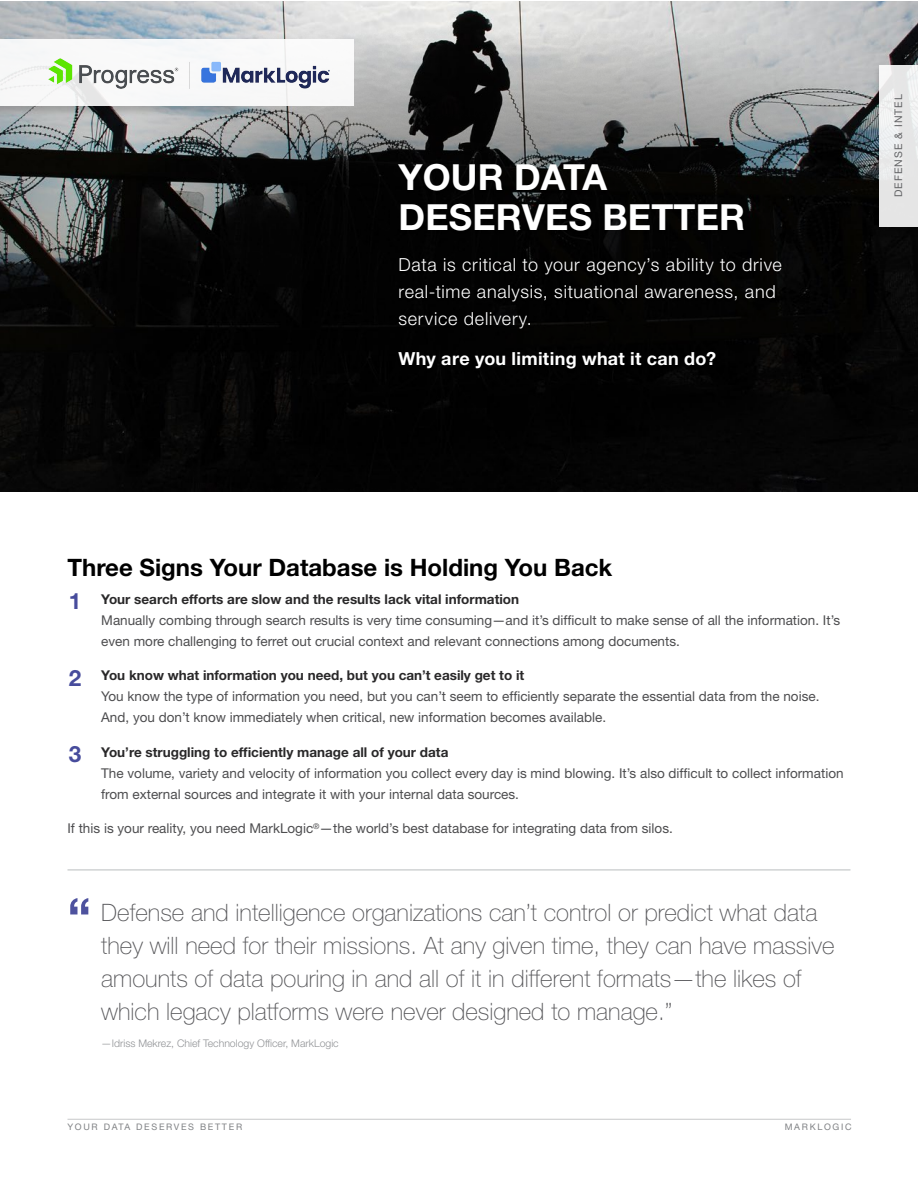
<style>
.page{position:relative;width:918px;height:1188px;background:#fff}
.page>*{position:absolute;margin:0;border:0;box-sizing:border-box;transform-origin:0 0}
.t1{font:700 36px/40.5px "Helvetica Neue LT Pro";letter-spacing:.005em;color:#fff}
.t2{font:100 24px/33px "Helvetica Neue LT Pro";color:#565659}
.t3{font:700 24px "Helvetica Neue LT Pro";color:#000}
.t4{font:300 18px/27px "Helvetica Neue LT Pro";letter-spacing:.04em;color:#fff}
.t5{font:700 18px "Helvetica Neue LT Pro";letter-spacing:.015em;color:#fff}
.t6{font:13.5px/21px "Helvetica Neue LT Pro";color:#4d4d4f}
.t7{font:300 10.5px "Helvetica Neue LT Pro";color:#919396}
.t8{font:10.5px "Helvetica Neue LT Pro";letter-spacing:.1em;color:#636466}
.t9{font:9px "Helvetica Neue LT Pro";letter-spacing:.19em;color:#808285}
.s1{font-weight:700;font-size:22.5px;color:#474c9c}
.s2{font-weight:700;color:#292829}
.s3{font-weight:700;font-size:51px;color:#4e529e}
</style>
<div class="page">
<hr style="left:68px;top:1119px;width:783px;height:1px;background:#c7c8ca">
<img style="left:0;top:1px;width:918px;height:491px">
<hr style="left:68px;top:869px;width:782px;height:2px;background:#d1d3d4">
<svg style="left:98px;top:30px;width:810px;height:460px;background:#2e2e2e"></svg>
<div style="left:873px;top:64px;width:45px;height:174px;background:#000;opacity:.2"></div>
<div style="left:879px;top:65px;width:39px;height:162px;background:linear-gradient(to right,#ebecec,#e7e7e7)"></div>
<div style="left:397px;top:164px;width:386px;height:209px;background:#000"></div>
<div style="left:0;top:38px;width:311px;height:79px;background:#000;opacity:.2"></div>
<div style="left:0;top:39px;width:354px;height:67px;background:#f8f8f8"></div>
<img style="left:49px;top:58px;width:280px;height:31px">
<h1 class="t1" style="left:399px;top:156px;width:348px">YOUR DATA<br>DESERVES BETTER</h1>
<h3 class="t4" style="left:399px;top:250px;width:385px">Data is critical to your agency’s ability to drive real-time analysis, situational awareness, and service delivery.</h3>
<h3 class="t5" style="left:399px;top:347px;width:319px">Why are you limiting what it can do?</h3>
<p class="t8" style="left:892px;top:197px;width:104px;rotate:-90deg">DEFENSE &amp; I NTEL</p>
<h2 class="t3" style="left:68px;top:552px;width:546px">Three Signs Your Database is Holding You Back</h2>
<p class="t6" style="left:101px;top:588px;width:740px;text-indent:-32px"><span class="s1">1</span> <span class="s2">Your search efforts are slow and the results lack vital information<br></span>Manually combing through search results is very time consuming—and it’s difficult to make sense of all the information. It’s even more challenging to ferret out crucial context and relevant connections among documents.</p>
<p class="t6" style="left:101px;top:665px;width:720px;text-indent:-32px"><span class="s1">2</span> <span class="s2">You know what information you need, but you can’t easily get to it<br></span>You know the type of information you need, but you can’t seem to efficiently separate the essential data from the noise.<br>And, you don’t know immediately when critical, new information becomes available.</p>
<p class="t6" style="left:101px;top:741px;width:744px;text-indent:-32px"><span class="s1">3</span> <span class="s2">You’re struggling to efficiently manage all of your data<br></span>The volume, variety and velocity of information you collect every day is mind blowing. It’s also difficult to collect information from external sources and integrate it with your internal data sources.</p>
<p class="t6" style="left:68px;top:818px;width:607px">If this is your reality, you need MarkLogic<sup>®</sup>—the world’s best database for integrating data from silos.</p>
<p class="t2" style="left:101px;top:896px;width:735px;text-indent:-34px"><span class="s3">“</span> Defense and intelligence organizations can’t control or predict what data they will need for their missions. At any given time, they can have massive amounts of data pouring in and all of it in different formats—the likes of which legacy platforms were never designed to manage.”</p>
<p class="t7" style="left:101px;top:1037px;width:239px">—Idriss Mekrez, Chief Technology Officer, MarkLogic</p>
<p class="t9" style="left:67px;top:1121px;width:176px">Your Data Deserves Better</p>
<p class="t9" style="left:785px;top:1121px;width:68px">Marklogic</p>
</div>
